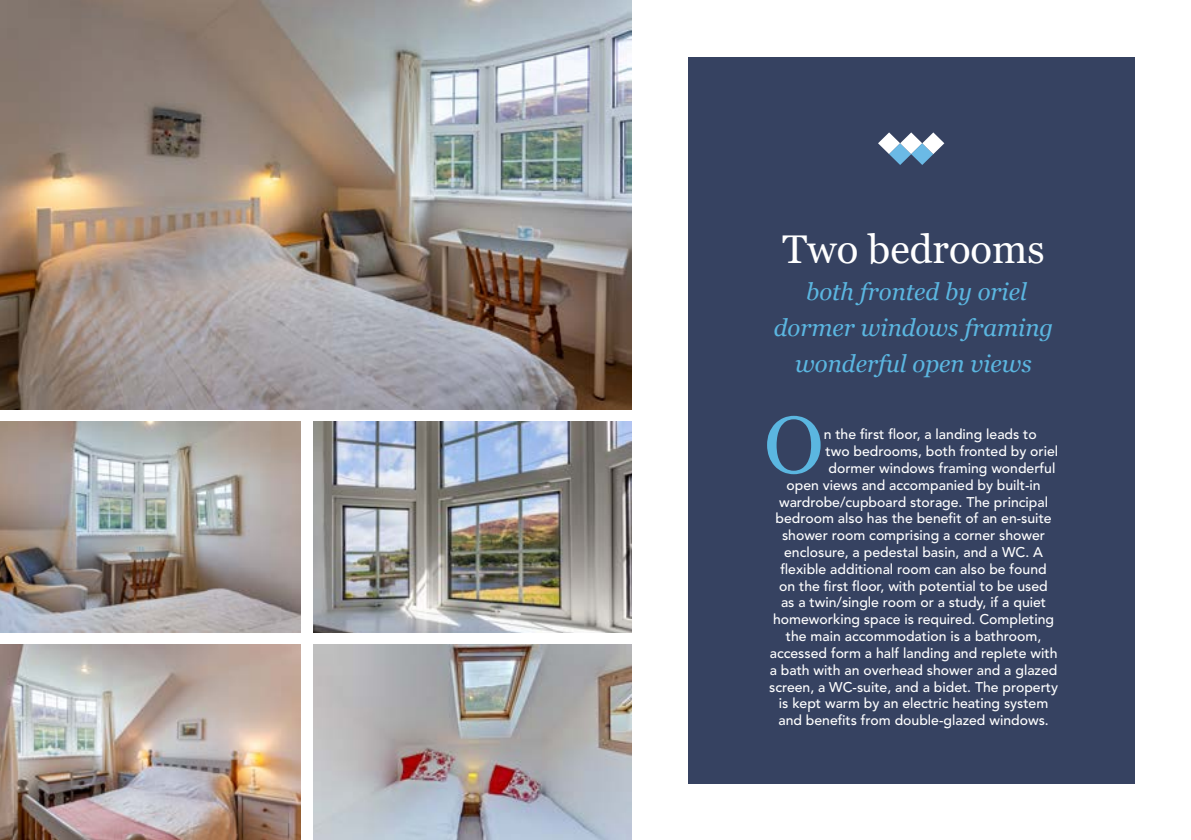
<style>
.page{position:relative;width:1191px;height:840px;background:#fff}
.page>*{position:absolute;margin:0;border:0;box-sizing:border-box;transform-origin:0 0}
.t1{font:80.4px "Georgia";color:#5bb6e0}
.t2{font:40px "Georgia";color:#fff}
.t3{font:italic 24px/36px "Georgia";color:#5bb6e0;text-align:center}
.t4{font:500 14px "Avenir LT Std";color:#fff}
</style>
<div class="page">
<img style="left:0;top:0;width:631px;height:409px">
<img style="left:0;top:421px;width:300px;height:211px">
<img style="left:0;top:644px;width:300px;height:195px">
<img style="left:314px;top:421px;width:317px;height:211px">
<img style="left:314px;top:644px;width:317px;height:195px">
<div style="left:688px;top:57px;width:446px;height:725px;background:#364261"></div>
<svg style="left:878px;top:132px;width:66px;height:33px"></svg>
<h2 class="t2" style="left:782px;top:225px;width:264px">Two bedrooms</h2>
<h3 class="t3" style="left:774px;top:273px;width:281px">both fronted by oriel dormer windows framing wonderful open views</h3>
<h1 class="t1" style="left:764px;top:396px;width:61px">O</h1>
<p class="t4" style="left:823px;top:426px;width:214px">n the first floor, a landing leads to</p>
<p class="t4" style="left:825px;top:443px;width:234px">two bedrooms, both fronted by oriel</p>
<p class="t4" style="left:828px;top:459px;width:228px">dormer windows framing wonderful</p>
<p class="t4" style="left:786px;top:476px;width:256px">open views and accompanied by built-in</p>
<p class="t4" style="left:779px;top:493px;width:270px">wardrobe/cupboard storage. The principal</p>
<p class="t4" style="left:775px;top:510px;width:278px">bedroom also has the benefit of an en-suite</p>
<p class="t4" style="left:782px;top:527px;width:265px">shower room comprising a corner shower</p>
<p class="t4" style="left:784px;top:543px;width:260px">enclosure, a pedestal basin, and a WC. A</p>
<p class="t4" style="left:780px;top:560px;width:268px">flexible additional room can also be found</p>
<p class="t4" style="left:779px;top:577px;width:270px">on the first floor, with potential to be used</p>
<p class="t4" style="left:781px;top:594px;width:267px">as a twin/single room or a study, if a quiet</p>
<p class="t4" style="left:773px;top:611px;width:282px">homeworking space is required. Completing</p>
<p class="t4" style="left:786px;top:627px;width:257px">the main accommodation is a bathroom,</p>
<p class="t4" style="left:769px;top:644px;width:289px">accessed form a half landing and replete with</p>
<p class="t4" style="left:769px;top:661px;width:289px">a bath with an overhead shower and a glazed</p>
<p class="t4" style="left:769px;top:678px;width:290px">screen, a WC-suite, and a bidet. The property</p>
<p class="t4" style="left:779px;top:695px;width:271px">is kept warm by an electric heating system</p>
<p class="t4" style="left:778px;top:711px;width:272px">and benefits from double-glazed windows.</p>
</div>
